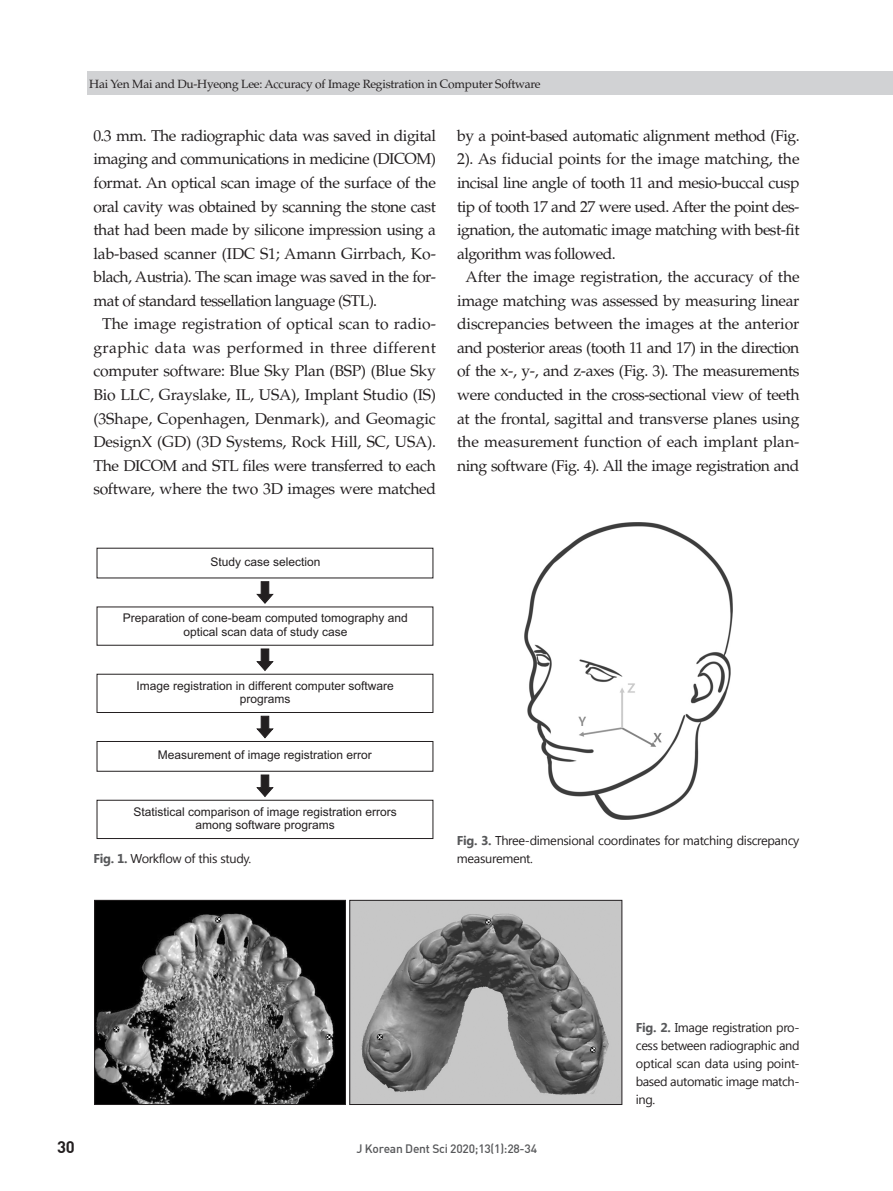
<style>
.page{position:relative;width:893px;height:1191px;background:#fff}
.page>*{position:absolute;margin:0;border:0;box-sizing:border-box;transform-origin:0 0}
.t1{font:16.5px "Dinbol";color:#231f20}
.t2{font:15.75px "Palatino";letter-spacing:-.025em;color:#231f20}
.t3{font:15.75px "Palatino";color:#231f20}
.t4{font:15.75px "Palatino";letter-spacing:-.005em;color:#231f20}
.t5{font:15.75px "Palatino";letter-spacing:.02em;color:#231f20}
.t6{font:12.75px/18px "Segoe UI";letter-spacing:-.025em;color:#231f20}
.t7{font:12px/13.4px "Arial";color:#231f20;text-align:center}
.t8{font:12px "Palatino";letter-spacing:-.02em;color:#231f20}
.t9{font:12px "Dinmed";letter-spacing:-.02em;color:#57585a}
.s1{font-weight:700;color:#57585a}
</style>
<div class="page">
<div style="left:87px;top:71px;width:806px;height:24px;background:#d1d2d4"></div>
<div style="left:97px;top:674px;width:336px;height:39px;border:1px solid #231f20"></div>
<div style="left:97px;top:741px;width:336px;height:30px;border:1px solid #231f20"></div>
<div style="left:97px;top:800px;width:336px;height:39px;border:1px solid #231f20"></div>
<svg style="left:257px;top:581px;width:16px;height:22px"></svg>
<svg style="left:257px;top:648px;width:16px;height:23px"></svg>
<svg style="left:257px;top:716px;width:16px;height:22px"></svg>
<svg style="left:257px;top:774px;width:16px;height:23px"></svg>
<svg style="left:94px;top:899px;width:528px;height:206px;background:#727171"></svg>
<img style="left:524px;top:522px;width:209px;height:298px">
<p class="t8" style="left:89px;top:76px;width:453px">Hai Yen Mai and Du-Hyeong Lee: Accuracy of Image Registration in Computer Software</p>
<p class="t2" style="left:93px;top:126px;width:344px">0.3 mm. The radiographic data was saved in digital</p>
<p class="t2" style="left:93px;top:150px;width:344px">imaging and communications in medicine (DICOM)</p>
<p class="t2" style="left:93px;top:173px;width:344px">format. An optical scan image of the surface of the</p>
<p class="t2" style="left:93px;top:197px;width:344px">oral cavity was obtained by scanning the stone cast</p>
<p class="t2" style="left:93px;top:220px;width:344px">that had been made by silicone impression using a</p>
<p class="t2" style="left:93px;top:244px;width:344px">lab-based scanner (IDC S1; Amann Girrbach, Ko-</p>
<p class="t2" style="left:94px;top:268px;width:344px">blach, Austria). The scan image was saved in the for-</p>
<p class="t2" style="left:93px;top:291px;width:285px">mat of standard tessellation language (STL).</p>
<p class="t3" style="left:102px;top:315px;width:335px">The image registration of optical scan to radio-</p>
<p class="t5" style="left:93px;top:338px;width:344px">graphic data was performed in three different</p>
<p class="t2" style="left:93px;top:362px;width:344px">computer software: Blue Sky Plan (BSP) (Blue Sky</p>
<p class="t2" style="left:93px;top:385px;width:344px">Bio LLC, Grayslake, IL, USA), Implant Studio (IS)</p>
<p class="t4" style="left:93px;top:409px;width:344px">(3Shape, Copenhagen, Denmark), and Geomagic</p>
<p class="t2" style="left:93px;top:432px;width:344px">DesignX (GD) (3D Systems, Rock Hill, SC, USA).</p>
<p class="t2" style="left:93px;top:456px;width:344px">The DICOM and STL files were transferred to each</p>
<p class="t2" style="left:93px;top:479px;width:344px">software, where the two 3D images were matched</p>
<p class="t2" style="left:457px;top:126px;width:344px">by a point-based automatic alignment method (Fig.</p>
<p class="t2" style="left:457px;top:150px;width:344px">2). As fiducial points for the image matching, the</p>
<p class="t2" style="left:457px;top:173px;width:344px">incisal line angle of tooth 11 and mesio-buccal cusp</p>
<p class="t2" style="left:457px;top:197px;width:344px">tip of tooth 17 and 27 were used. After the point des-</p>
<p class="t2" style="left:457px;top:220px;width:344px">ignation, the automatic image matching with best-fit</p>
<p class="t2" style="left:457px;top:244px;width:160px">algorithm was followed.</p>
<p class="t2" style="left:466px;top:267px;width:335px">After the image registration, the accuracy of the</p>
<p class="t2" style="left:457px;top:291px;width:344px">image matching was assessed by measuring linear</p>
<p class="t4" style="left:457px;top:315px;width:344px">discrepancies between the images at the anterior</p>
<p class="t2" style="left:457px;top:338px;width:344px">and posterior areas (tooth 11 and 17) in the direction</p>
<p class="t2" style="left:457px;top:362px;width:344px">of the x-, y-, and z-axes (Fig. 3). The measurements</p>
<p class="t2" style="left:457px;top:385px;width:344px">were conducted in the cross-sectional view of teeth</p>
<p class="t2" style="left:457px;top:409px;width:344px">at the frontal, sagittal and transverse planes using</p>
<p class="t3" style="left:457px;top:432px;width:344px">the measurement function of each implant plan-</p>
<p class="t2" style="left:457px;top:456px;width:344px">ning software (Fig. 4). All the image registration and</p>
<p class="t7" style="left:210px;top:556px;width:112px">Study case selection</p>
<p class="t7" style="left:123px;top:612px;width:286px">Preparation of cone-beam computed tomography and optical scan data of study case</p>
<p class="t7" style="left:137px;top:680px;width:259px">Image registration in different computer software programs</p>
<p class="t7" style="left:158px;top:749px;width:216px">Measurement of image registration error</p>
<p class="t7" style="left:133px;top:806px;width:265px">Statistical comparison of image registration errors among software programs</p>
<p class="t6" style="left:94px;top:848px;width:159px"><span class="s1">Fig. 1.</span> Workflow of this study.</p>
<p class="t6" style="left:457px;top:830px;width:344px"><span class="s1">Fig. 3.</span> Three-dimensional coordinates for matching discrepancy measurement.</p>
<p class="t6" style="left:636px;top:1018px;width:165px"><span class="s1">Fig. 2.</span> Image registration pro&shy;cess between radiographic and optical scan data using point&shy;based automatic image match&shy;ing.</p>
<p class="t1" style="left:57px;top:1136px;width:19px">30</p>
<p class="t9" style="left:356px;top:1140px;width:182px">J Korean Dent Sci 2020;13(1):28-34</p>
</div>
